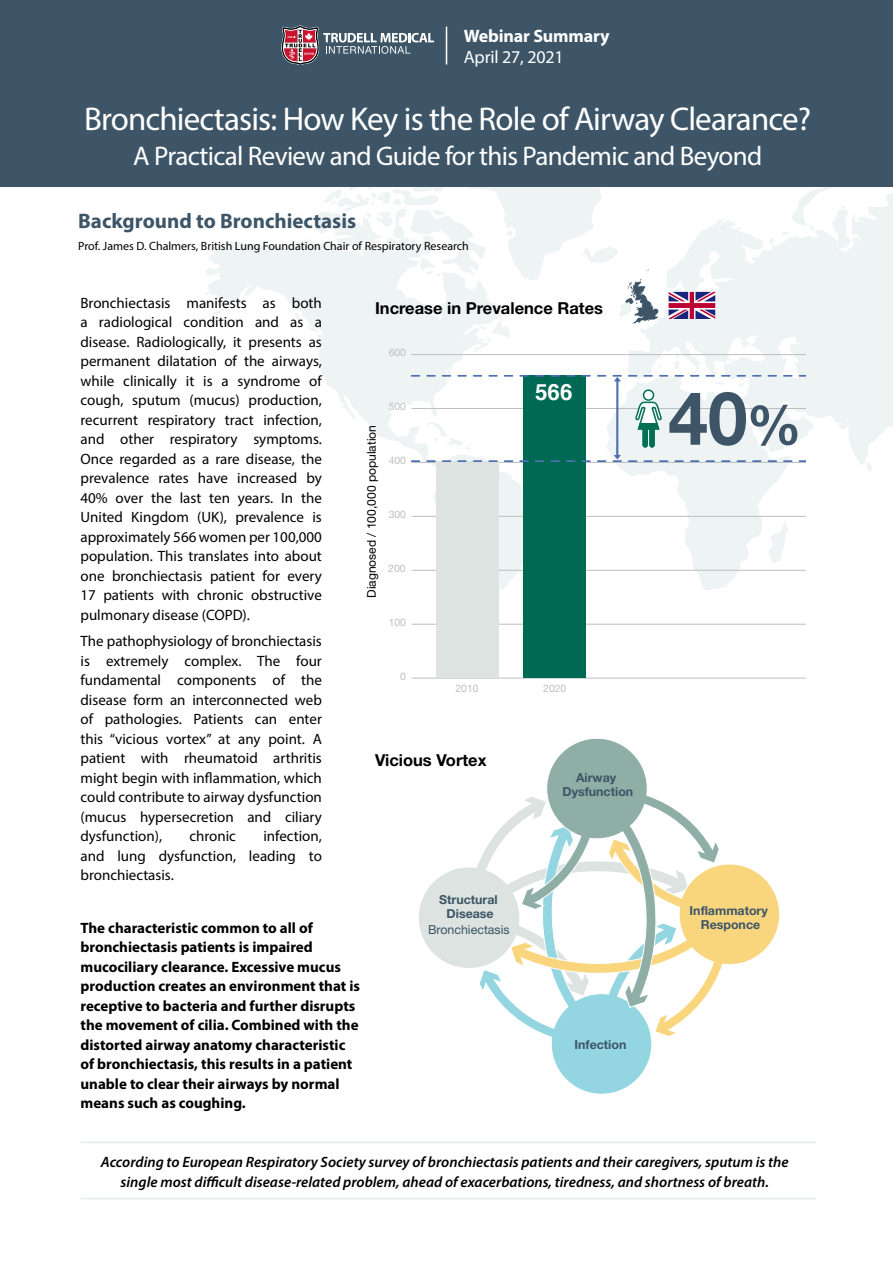
<style>
.page{position:relative;width:893px;height:1263px;background:#fff}
.page>*{position:absolute;margin:0;border:0;box-sizing:border-box;transform-origin:0 0}
.t1{font:33px "Myriad Pro";letter-spacing:-.025em;color:#fff}
.t2{font:27px "Myriad Pro";letter-spacing:-.025em;color:#fff}
.t3{font:700 22.35px "Helvetica";color:#fff}
.t4{font:700 21px "Myriad Pro";color:#3d5567}
.t5{font:700 18px "Myriad Pro";letter-spacing:-.01em;color:#fff}
.t6{font:18px "Myriad Pro";letter-spacing:-.01em;color:#fff}
.t7{font:700 16.5px "Helvetica Neue";color:#000}
.t8{font:15px/19.5px "Myriad Pro";color:#000;text-align:justify}
.t9{font:700 15px/19.5px "Myriad Pro";color:#000}
.t10{font:italic 600 15px/19.5px "Myriad Pro";color:#000;text-align:center}
.t11{font:700 12.45px/14.1px "Helvetica Neue";color:#3d5567;text-align:center}
.t12{font:12.45px "Helvetica Neue";color:#3d5567}
.t13{font:12px "Myriad Pro";color:#000}
.t14{font:12px "Helvetica Neue";color:#000}
.t15{font:10.35px "Helvetica Neue";color:#bcbec0}
</style>
<div class="page">
<svg style="left:203px;top:186px;width:690px;height:472px"></svg>
<svg style="left:625px;top:269px;width:33px;height:55px"></svg>
<hr style="left:80px;top:1141px;width:736px;height:2px;background:#e4eced">
<hr style="left:80px;top:1198px;width:736px;height:1px;background:#e4eced">
<div style="left:0;top:0;width:893px;height:186px;background:#3d5567"></div>
<svg style="left:281px;top:25px;width:153px;height:40px"></svg>
<hr style="left:446px;top:27px;width:1px;height:37px;background:#fff">
<svg style="left:669px;top:292px;width:46px;height:27px"></svg>
<hr style="left:412px;top:678px;width:393px;height:1px;background:#bcbec0">
<hr style="left:412px;top:570px;width:393px;height:1px;background:#bcbec0">
<hr style="left:412px;top:516px;width:393px;height:1px;background:#bcbec0">
<hr style="left:412px;top:462px;width:393px;height:1px;background:#bcbec0">
<hr style="left:412px;top:354px;width:393px;height:1px;background:#bcbec0">
<hr style="left:412px;top:408px;width:393px;height:1px;background:#bcbec0">
<hr style="left:412px;top:624px;width:393px;height:1px;background:#bcbec0">
<div style="left:436px;top:461px;width:63px;height:216px;background:#dce3e0"></div>
<div style="left:523px;top:375px;width:62px;height:302px;background:#006953"></div>
<hr style="left:616px;top:378px;width:2px;height:79px;background:#4e6fb1">
<svg style="left:412px;top:375px;width:393px;height:6px"></svg>
<svg style="left:412px;top:455px;width:393px;height:7px"></svg>
<svg style="left:669px;top:392px;width:128px;height:54px;background:#a8b4bc"></svg>
<div style="left:644px;top:390px;width:9px;height:10px;background:#fff;border-radius:50%"></div>
<div style="left:643px;top:389px;width:11px;height:12px;border:2px solid #007054;border-radius:50%"></div>
<svg style="left:634px;top:400px;width:29px;height:49px"></svg>
<svg style="left:419px;top:819px;width:91px;height:149px;fill:#dce3e0"></svg>
<svg style="left:478px;top:824px;width:174px;height:270px"></svg>
<svg style="left:510px;top:811px;width:270px;height:226px"></svg>
<svg style="left:520px;top:738px;width:200px;height:270px"></svg>
<p class="t5" style="left:464px;top:24px;width:147px">Webinar Summary</p>
<p class="t6" style="left:464px;top:45px;width:102px">April 27, 2021</p>
<h1 class="t1" style="left:84px;top:99px;width:729px">Bronchiectasis: How Key is the Role of Airway Clearance?</h1>
<h2 class="t2" style="left:133px;top:139px;width:630px">A Practical Review and Guide for this Pandemic and Beyond</h2>
<h3 class="t4" style="left:78px;top:207px;width:279px">Background to Bronchiectasis</h3>
<p class="t13" style="left:78px;top:238px;width:392px">Prof. James D. Chalmers, British Lung Foundation Chair of Respiratory Research</p>
<p class="t8" style="left:80px;top:293px;width:243px">Bronchiectasis manifests as both a radiological condition and as a disease. Radiologically, it presents as permanent dilatation of the airways, while clinically it is a syndrome of cough, sputum (mucus) production, recurrent respiratory tract infection, and other respiratory symptoms.<br>Once regarded as a rare disease, the prevalence rates have increased by 40% over the last ten years. In the United Kingdom (UK), prevalence is approximately 566 women per 100,000 population. This translates into about one bronchiectasis patient for every 17 patients with chronic obstructive pulmonary disease (COPD).</p>
<p class="t8" style="left:80px;top:631px;width:243px">The pathophysiology of bronchiectasis is extremely complex. The four fundamental components of the disease form an interconnected web of pathologies. Patients can enter this “vicious vortex” at any point. A patient with rheumatoid arthritis might begin with inflammation, which could contribute to airway dysfunction (mucus hypersecretion and ciliary dysfunction),</p>
<p class="t8" style="left:80px;top:826px;width:243px;text-indent:183px">infection, and lung dysfunction, leading to bronchiectasis.</p>
<p class="t8" style="left:189px;top:826px;width:48px">chronic</p>
<p class="t7" style="left:375px;top:298px;width:229px">Increase in Prevalence Rates</p>
<p class="t15" style="left:389px;top:347px;width:19px">600</p>
<p class="t14" style="left:364px;top:598px;width:174px;rotate:-90deg">Diagnosed / 100,000 population</p>
<p class="t15" style="left:389px;top:400px;width:19px">500</p>
<p class="t15" style="left:389px;top:454px;width:19px">400</p>
<p class="t15" style="left:389px;top:508px;width:19px">300</p>
<p class="t15" style="left:388px;top:562px;width:19px">200</p>
<p class="t15" style="left:389px;top:616px;width:19px">100</p>
<p class="t15" style="left:400px;top:670px;width:7px">0</p>
<h3 class="t3" style="left:535px;top:374px;width:39px">566</h3>
<p class="t15" style="left:455px;top:682px;width:25px">2010</p>
<p class="t15" style="left:543px;top:682px;width:25px">2020</p>
<p class="t7" style="left:375px;top:750px;width:113px">Vicious Vortex</p>
<p class="t11" style="left:562px;top:770px;width:72px">Airway<br>Dysfunction</p>
<p class="t9" style="left:80px;top:917px;width:281px">The characteristic common to all of bronchiectasis patients is impaired mucociliary clearance. Excessive mucus production creates an environment that is receptive to bacteria and further disrupts the movement of cilia. Combined with the distorted airway anatomy characteristic of bronchiectasis, this results in a patient unable to clear their airways by normal means such as coughing.</p>
<p class="t11" style="left:439px;top:892px;width:60px">Structural<br>Disease</p>
<p class="t12" style="left:428px;top:922px;width:83px">Bronchiectasis</p>
<p class="t11" style="left:575px;top:1037px;width:53px">Infection</p>
<p class="t11" style="left:690px;top:903px;width:80px">Inflammatory<br>Responce</p>
<p class="t10" style="left:101px;top:1152px;width:689px">According to European Respiratory Society survey of bronchiectasis patients and their caregivers, sputum is the single most difficult disease-related problem, ahead of exacerbations, tiredness, and shortness of breath.</p>
</div>
